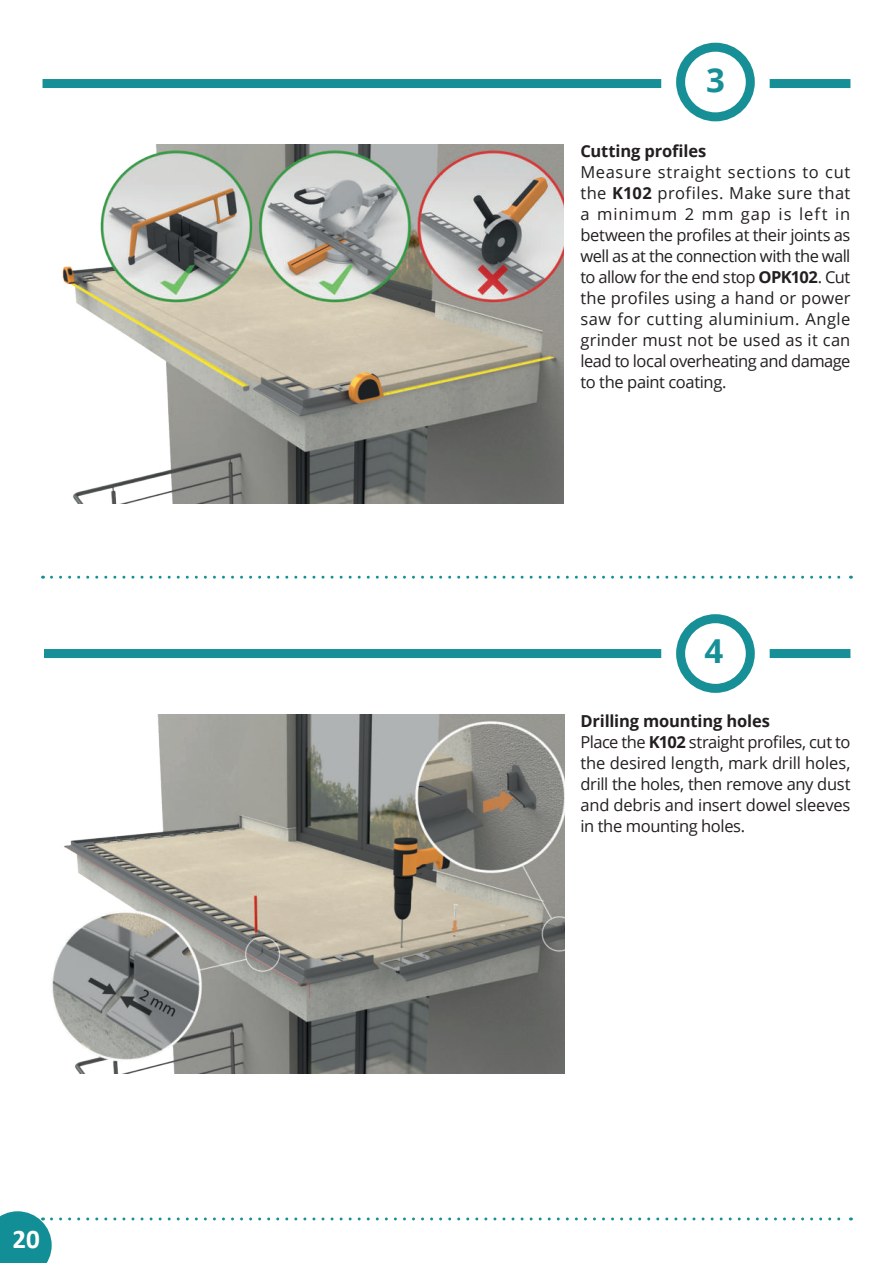
<style>
.page{position:relative;width:893px;height:1263px;background:#fff}
.page>*{position:absolute;margin:0;border:0;box-sizing:border-box;transform-origin:0 0}
.t1{font:700 33px "Open Sans";color:#169096}
.t2{font:700 27px "Calibri";color:#fff}
.t3{font:16.5px/21px "Open Sans";letter-spacing:-.02em;color:#231f20;text-align:justify}
.t4{font:700 16.5px "Open Sans";letter-spacing:-.01em;color:#231f20}
.s1{font-weight:700}
</style>
<div class="page">
<img style="left:62px;top:144px;width:501px;height:360px">
<img style="left:51px;top:714px;width:514px;height:360px">
<div style="left:676px;top:614px;width:79px;height:79px;border:9px solid #169096;border-radius:50%"></div>
<svg style="left:51px;top:576px;width:800px;height:3px"></svg>
<div style="left:43px;top:79px;width:618px;height:9px;background:#169096"></div>
<div style="left:44px;top:649px;width:617px;height:9px;background:#169096"></div>
<div style="left:676px;top:43px;width:79px;height:78px;border:9px solid #169096;border-radius:50%"></div>
<div style="left:770px;top:79px;width:80px;height:9px;background:#169096"></div>
<div style="left:770px;top:649px;width:80px;height:9px;background:#169096"></div>
<svg style="left:0;top:1211px;width:851px;height:52px"></svg>
<h2 class="t2" style="left:13px;top:1223px;width:29px">20</h2>
<h1 class="t1" style="left:706px;top:67px;width:20px">3</h1>
<p class="t4" style="left:580px;top:139px;width:127px">Cutting profiles</p>
<p class="t3" style="left:580px;top:161px;width:272px">Measure straight sections to cut the <span class="s1">K102</span> profiles. Make sure that a minimum 2 mm gap is left in between the profiles at their joints as well as at the connection with the wall to allow for the end stop <span class="s1">OPK102</span>. Cut the profiles using a hand or power saw for cutting aluminium. Angle grinder must not be used as it can lead to local overheating and damage to the paint coating.</p>
<h1 class="t1" style="left:704px;top:638px;width:20px">4</h1>
<p class="t3" style="left:580px;top:712px;width:272px;text-align:left"><span class="s1">Drilling mounting holes<br></span>Place the <span class="s1">K102</span> straight profiles, cut to the desired length, mark drill holes, drill the holes, then remove any dust and debris and insert dowel sleeves in the mounting holes.</p>
</div>
